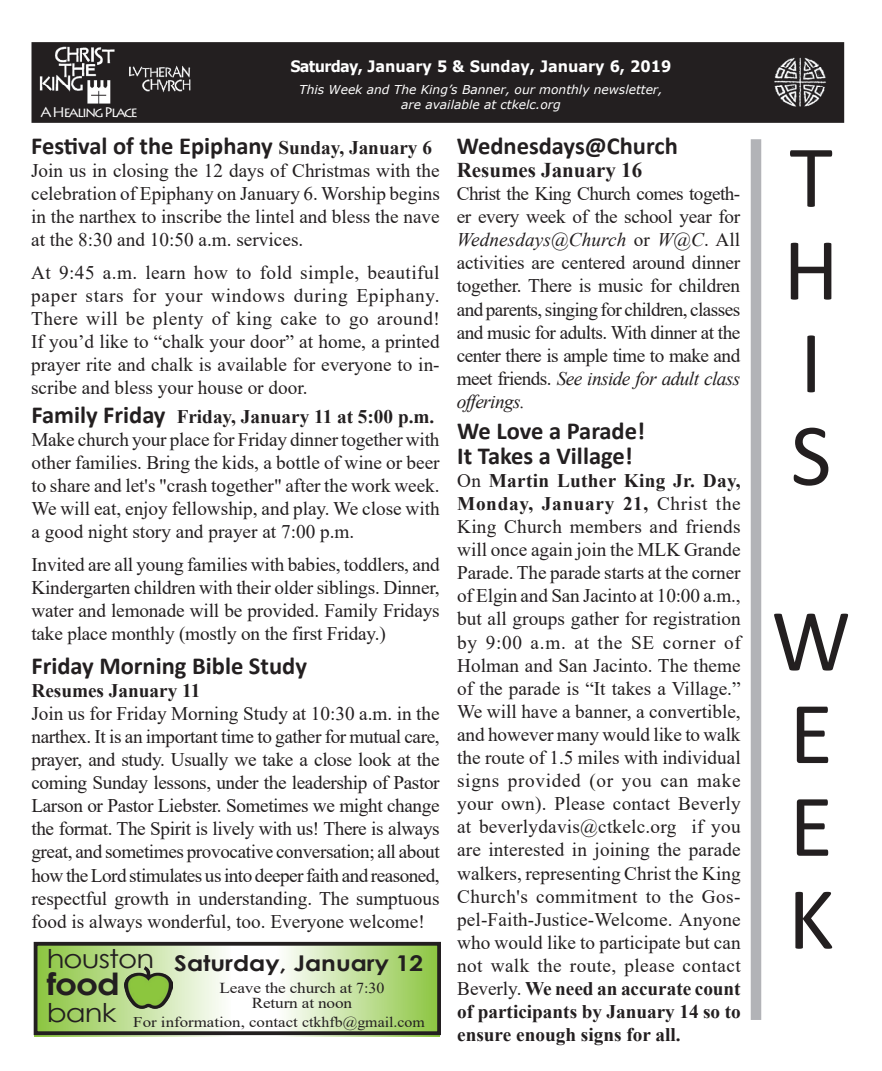
<style>
.page{position:relative;width:882px;height:1071px;background:#fff}
.page>*{position:absolute;margin:0;border:0;box-sizing:border-box;transform-origin:0 0}
.t1{font:89.25px/92.8px "Calibri";color:#231f20}
.t2{font:700 30.45px "Century Gothic";color:#231f20;scale:1.13 1}
.t3{font:25.9px "Century Gothic";color:#231f20;scale:1.13 1}
.t4{font:700 24.5px/24.5px "Calibri";color:#231f20}
.t5{font:700 21.7px "Century Gothic";color:#231f20;scale:1.13 1}
.t6{font:700 21px "Times New Roman";color:#231f20}
.t7{font:19.25px/23.1px "Times New Roman";color:#231f20;text-align:justify}
.t8{font:700 19.25px "Times New Roman";color:#231f20}
.t9{font:700 15.75px "Verdana";color:#fff;scale:.92 1}
.t10{font:15.22px/15.4px "Times New Roman";letter-spacing:-.01em;color:#231f20;text-align:center;scale:1.14 1}
.t11{font:14.88px "Times New Roman";color:#231f20;scale:1.14 1}
.t12{font:14px "Lithos Pro";letter-spacing:-.13em;color:#fff}
.t13{font:italic 12.25px/14.7px "Verdana";color:#fff;text-align:center}
.s1{font-family:"Times New Roman";font-size:19.25px}
.s2{font-family:"Calibri";font-weight:700;font-size:24.5px}
.s3{font-weight:700}
.s4{font-weight:400;font-size:25.9px}
.s5{font-style:italic}
</style>
<div class="page">
<div style="left:32px;top:43px;width:811px;height:79px;background:#231f20"></div>
<img style="left:39px;top:46px;width:152px;height:58px">
<div style="left:32px;top:42px;width:812px;height:81px;border:2px solid #231f20"></div>
<img style="left:774px;top:57px;width:52px;height:50px">
<div style="left:751px;top:139px;width:10px;height:881px;background:#b2b3b7"></div>
<svg style="left:287px;top:120px;width:388px;height:3px"></svg>
<div style="left:277px;top:942px;width:163px;height:94px;background:linear-gradient(to right,#fefefe,#8bc53f)"></div>
<div style="left:35px;top:943px;width:196px;height:93px;background:linear-gradient(to right,#8bc43f,#fcfefb)"></div>
<img style="left:124px;top:966px;width:49px;height:43px">
<div style="left:34px;top:942px;width:407px;height:93px;border:4px solid #231f20"></div>
<p class="t12" style="left:40px;top:104px;width:99px">A Healing Place</p>
<p class="t9" style="left:290px;top:55px;width:416px">Saturday, January 5 &amp; Sunday, January 6, 2019</p>
<p class="t13" style="left:299px;top:83px;width:365px">This Week and The King’s Banner, our monthly newsletter, are available at ctkelc.org</p>
<p class="t4" style="left:31px;top:133px;width:402px">Festival of the Epiphany <span class="s1">Sunday, January 6</span></p>
<p class="t7" style="left:31px;top:158px;width:410px">Join us in closing the 12 days of Christmas with the celebration of Epiphany on January 6. Worship begins in the narthex to inscribe the lintel and bless the nave at the 8:30 and 10:50 a.m. services.</p>
<p class="t7" style="left:31px;top:260px;width:410px">At 9:45 a.m. learn how to fold simple, beautiful paper stars for your windows during Epiphany.<br>There will be plenty of king cake to go around!<br>If you’d like to “chalk your door” at home, a printed prayer rite and chalk is available for everyone to in&shy;scribe and bless your house or door.</p>
<p class="t7" style="left:31px;top:404px;width:410px;text-align:left"><span class="s2">Family Friday</span> <span class="s3">Friday, January 11 at 5:00 p.m.<br></span>Make church your place for Friday dinner together with other families. Bring the kids, a bottle of wine or beer to share and let's "crash together" after the work week.<br>We will eat, enjoy fellowship, and play. We close with a good night story and prayer at 7:00 p.m.</p>
<p class="t7" style="left:31px;top:552px;width:410px">Invited are all young families with babies, toddlers, and Kindergarten children with their older siblings. Dinner, water and lemonade will be provided. Family Fridays take place monthly (mostly on the first Friday.)</p>
<p class="t4" style="left:31px;top:653px;width:277px">Friday Morning Bible Study</p>
<p class="t8" style="left:31px;top:676px;width:170px">Resumes January 11</p>
<p class="t7" style="left:31px;top:701px;width:410px">Join us for Friday Morning Study at 10:30 a.m. in the narthex. It is an important time to gather for mutual care, prayer, and study. Usually we take a close look at the coming Sunday lessons, under the leadership of Pastor Larson or Pastor Liebster. Sometimes we might change the format. The Spirit is lively with us! There is always great, and sometimes provocative conversation; all about how the Lord stimulates us into deeper faith and reasoned, respectful growth in understanding. The sumptuous food is always wonderful, too. Everyone welcome!</p>
<p class="t5" style="left:47px;top:947px;width:335px"><span class="s4">houston</span> Saturday, January 12</p>
<h2 class="t2" style="left:47px;top:961px;width:66px">food</h2>
<h3 class="t3" style="left:47px;top:994px;width:63px">bank</h3>
<p class="t10" style="left:220px;top:980px;width:146px">Leave the church at 7:30<br>Return at noon</p>
<p class="t11" style="left:133px;top:1011px;width:257px">For information, contact ctkhfb@gmail.com</p>
<p class="t4" style="left:457px;top:133px;width:223px">Wednesdays@Church</p>
<p class="t6" style="left:457px;top:155px;width:187px">Resumes January 16</p>
<p class="t7" style="left:457px;top:181px;width:285px">Christ the King Church comes togeth&shy;er every week of the school year for <span class="s5">Wednesdays@Church</span> or <span class="s5">W@C</span>. All activities are centered around dinner together. There is music for children and parents, singing for children, classes and music for adults. With dinner at the center there is ample time to make and meet friends. <span class="s5">See inside for adult class offerings.</span></p>
<p class="t4" style="left:457px;top:419px;width:189px">We Love a Parade!<br>It Takes a Village!</p>
<p class="t7" style="left:457px;top:468px;width:285px">On <span class="s3">Martin Luther King Jr. Day, Monday, January 21,</span> Christ the King Church members and friends will once again join the MLK Grande Parade. The parade starts at the corner of Elgin and San Jacinto at 10:00 a.m., but all groups gather for registration by 9:00 a.m. at the SE corner of Holman and San Jacinto. The theme of the parade is “It takes a Village.” We will have a banner, a convertible, and however many would like to walk the route of 1.5 miles with individual signs provided (or you can make your own). Please contact Beverly at beverlydavis@ctkelc.org if you are interested in joining the parade walkers, representing Christ the King Church's commitment to the Gos&shy;pel-Faith-Justice-Welcome. Anyone who would like to participate but can not walk the route, please contact Beverly. <span class="s3">We need an accurate count of participants by January 14 so to ensure enough signs for all.</span></p>
<h1 class="t1" style="left:783px;top:128px;width:57px">T<br>H<br>I<br>S</h1>
<h1 class="t1" style="left:771px;top:592px;width:81px">W<br>E<br>E<br>K</h1>
</div>
